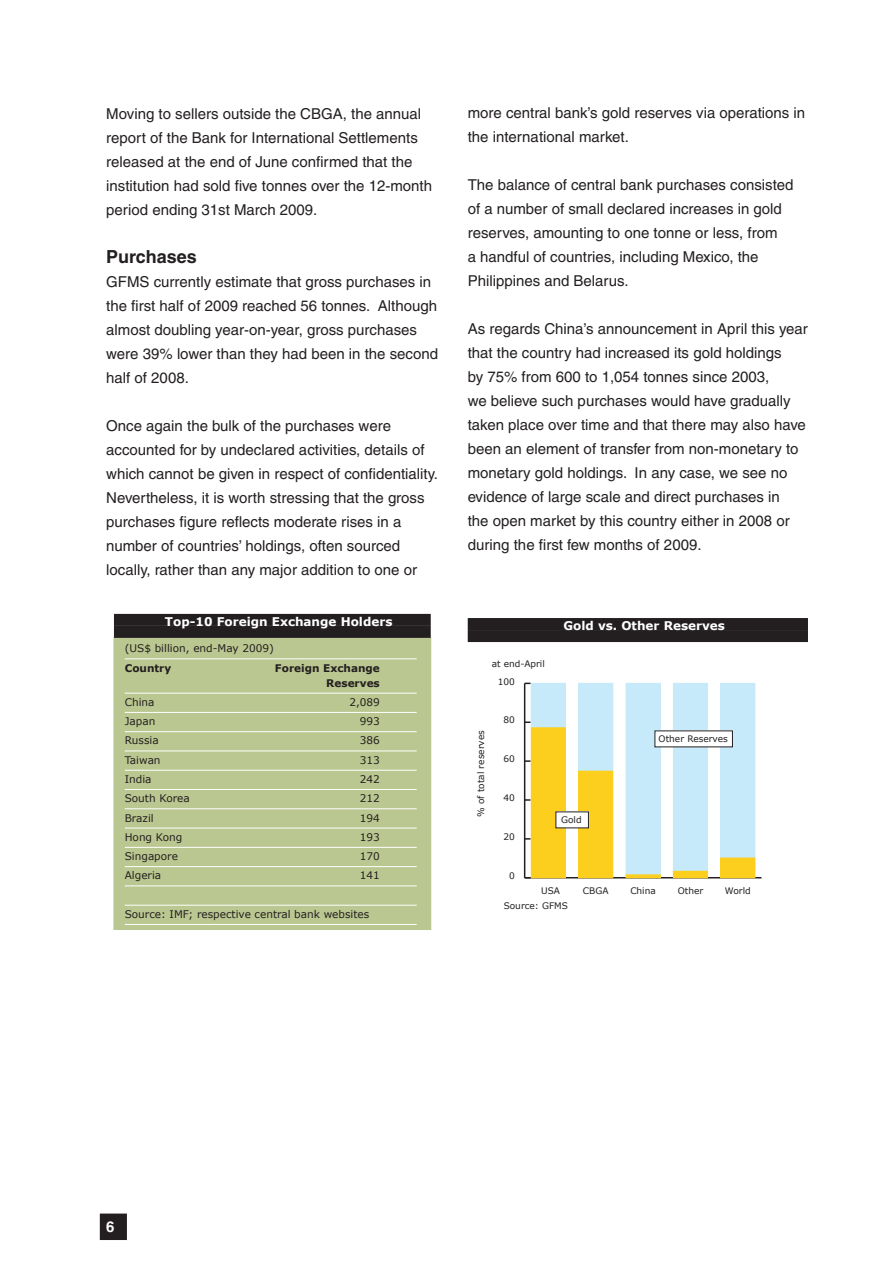
<style>
.page{position:relative;width:893px;height:1263px;background:#fff}
.page>*{position:absolute;margin:0;border:0;box-sizing:border-box;transform-origin:0 0}
.t1{font:700 18px "Helvetica LT";color:#231f20}
.t2{font:15px/24px "Helvetica LT";color:#231f20}
.t3{font:700 15px "Helvetica LT";color:#fff}
.t4{font:700 12px "Verdana";color:#fff}
.t5{font:10.5px "Verdana";color:#231f20}
.t6{font:700 10.5px/15px "Verdana";color:#231f20;text-align:right}
.t7{font:9px "Verdana";color:#231f20}
</style>
<div class="page">
<div style="left:101px;top:1214px;width:25px;height:25px;background:#231f20"></div>
<div style="left:100px;top:1213px;width:27px;height:27px;border:2px solid #231f20"></div>
<div style="left:114px;top:638px;width:317px;height:291px;background:#bbc790"></div>
<div style="left:468px;top:618px;width:340px;height:12px;background:#231f20"></div>
<div style="left:468px;top:630px;width:340px;height:12px;background:#231f20"></div>
<div style="left:114px;top:614px;width:317px;height:12px;background:#231f20"></div>
<div style="left:114px;top:626px;width:317px;height:12px;background:#231f20"></div>
<hr style="left:125px;top:659px;width:292px;height:1px;background:#fff">
<hr style="left:125px;top:693px;width:292px;height:1px;background:#fff">
<hr style="left:125px;top:712px;width:292px;height:1px;background:#fff">
<hr style="left:125px;top:731px;width:292px;height:1px;background:#fff">
<hr style="left:125px;top:751px;width:292px;height:1px;background:#fff">
<hr style="left:125px;top:770px;width:292px;height:1px;background:#fff">
<hr style="left:125px;top:789px;width:292px;height:1px;background:#fff">
<hr style="left:125px;top:808px;width:292px;height:1px;background:#fff">
<hr style="left:125px;top:828px;width:292px;height:1px;background:#fff">
<hr style="left:125px;top:847px;width:292px;height:1px;background:#fff">
<hr style="left:125px;top:866px;width:292px;height:1px;background:#fff">
<hr style="left:125px;top:886px;width:292px;height:1px;background:#fff">
<hr style="left:125px;top:905px;width:292px;height:1px;background:#fff">
<hr style="left:125px;top:924px;width:292px;height:1px;background:#fff">
<hr style="left:525px;top:877px;width:236px;height:1px;background:#231f20">
<hr style="left:524px;top:683px;width:1px;height:195px;background:#231f20">
<svg style="left:525px;top:838px;width:6px;height:2px"></svg>
<svg style="left:525px;top:799px;width:6px;height:2px"></svg>
<svg style="left:525px;top:760px;width:6px;height:2px"></svg>
<svg style="left:525px;top:721px;width:6px;height:2px"></svg>
<div style="left:531px;top:683px;width:34px;height:45px;background:#c6eafa"></div>
<div style="left:531px;top:683px;width:35px;height:45px;border:1px solid #c6eafa"></div>
<div style="left:579px;top:683px;width:34px;height:88px;background:#c6eafa"></div>
<div style="left:578px;top:683px;width:35px;height:88px;border:1px solid #c6eafa"></div>
<div style="left:626px;top:683px;width:34px;height:192px;background:#c6eafa"></div>
<div style="left:673px;top:683px;width:34px;height:188px;background:#c6eafa"></div>
<div style="left:673px;top:683px;width:35px;height:189px;border:1px solid #c6eafa"></div>
<div style="left:721px;top:683px;width:34px;height:175px;background:#c6eafa"></div>
<div style="left:720px;top:683px;width:35px;height:175px;border:1px solid #c6eafa"></div>
<div style="left:531px;top:728px;width:34px;height:150px;background:#fccf1e"></div>
<div style="left:531px;top:727px;width:35px;height:151px;border:1px solid #fccf1e"></div>
<div style="left:579px;top:771px;width:34px;height:107px;background:#fccf1e"></div>
<div style="left:578px;top:771px;width:35px;height:107px;border:1px solid #fccf1e"></div>
<div style="left:626px;top:874px;width:34px;height:4px;border:1px solid #fccf1e"></div>
<div style="left:673px;top:871px;width:34px;height:7px;background:#fccf1e"></div>
<div style="left:721px;top:858px;width:34px;height:20px;background:#fccf1e"></div>
<div style="left:655px;top:731px;width:77px;height:16px;background:#fff"></div>
<div style="left:556px;top:812px;width:32px;height:16px;background:#fff"></div>
<p class="t2" style="left:106px;top:101px;width:327px">Moving to sellers outside the CBGA, the annual report of the Bank for International Settlements released at the end of June confirmed that the institution had sold five tonnes over the 12-month period ending 31st March 2009.</p>
<p class="t1" style="left:106px;top:245px;width:92px">Purchases</p>
<p class="t2" style="left:106px;top:269px;width:333px">GFMS currently estimate that gross purchases in the first half of 2009 reached 56 tonnes. Although almost doubling year-on-year, gross purchases were 39% lower than they had been in the second half of 2008.</p>
<p class="t2" style="left:106px;top:413px;width:333px">Once again the bulk of the purchases were accounted for by undeclared activities, details of which cannot be given in respect of confidentiality.<br>Nevertheless, it is worth stressing that the gross purchases figure reflects moderate rises in a number of countries’ holdings, often sourced locally, rather than any major addition to one or</p>
<p class="t4" style="left:165px;top:614px;width:229px">Top-10 Foreign Exchange Holders</p>
<p class="t5" style="left:125px;top:642px;width:151px">(US$ billion, end-May 2009)</p>
<p class="t6" style="left:125px;top:660px;width:48px">Country</p>
<p class="t6" style="left:275px;top:660px;width:106px">Foreign Exchange<br>Reserves</p>
<p class="t5" style="left:125px;top:695px;width:31px">China</p>
<p class="t5" style="left:349px;top:695px;width:32px">2,089</p>
<p class="t5" style="left:125px;top:715px;width:32px">Japan</p>
<p class="t5" style="left:360px;top:715px;width:22px">993</p>
<p class="t5" style="left:125px;top:734px;width:35px">Russia</p>
<p class="t5" style="left:360px;top:734px;width:22px">386</p>
<p class="t5" style="left:125px;top:753px;width:37px">Taiwan</p>
<p class="t5" style="left:360px;top:753px;width:22px">313</p>
<p class="t5" style="left:125px;top:772px;width:28px">India</p>
<p class="t5" style="left:360px;top:772px;width:22px">242</p>
<p class="t5" style="left:125px;top:792px;width:67px">South Korea</p>
<p class="t5" style="left:360px;top:792px;width:22px">212</p>
<p class="t5" style="left:125px;top:811px;width:31px">Brazil</p>
<p class="t5" style="left:360px;top:811px;width:22px">194</p>
<p class="t5" style="left:125px;top:830px;width:59px">Hong Kong</p>
<p class="t5" style="left:360px;top:830px;width:22px">193</p>
<p class="t5" style="left:125px;top:849px;width:55px">Singapore</p>
<p class="t5" style="left:360px;top:849px;width:22px">170</p>
<p class="t5" style="left:125px;top:869px;width:38px">Algeria</p>
<p class="t5" style="left:360px;top:869px;width:22px">141</p>
<p class="t5" style="left:125px;top:907px;width:246px">Source: IMF; respective central bank websites</p>
<p class="t2" style="left:468px;top:101px;width:339px">more central bank’s gold reserves via operations in the international market.</p>
<p class="t2" style="left:468px;top:173px;width:327px">The balance of central bank purchases consisted of a number of small declared increases in gold reserves, amounting to one tonne or less, from<br>a handful of countries, including Mexico, the Philippines and Belarus.</p>
<p class="t2" style="left:468px;top:317px;width:342px">As regards China’s announcement in April this year that the country had increased its gold holdings<br>by 75% from 600 to 1,054 tonnes since 2003,<br>we believe such purchases would have gradually taken place over time and that there may also have been an element of transfer from non-monetary to monetary gold holdings. In any case, we see no evidence of large scale and direct purchases in<br>the open market by this country either in 2008 or during the first few months of 2009.</p>
<p class="t7" style="left:492px;top:658px;width:55px">at end-April</p>
<p class="t7" style="left:498px;top:675px;width:19px">100</p>
<p class="t7" style="left:503px;top:714px;width:13px">80</p>
<p class="t4" style="left:563px;top:618px;width:163px">Gold vs. Other Reserves</p>
<p class="t7" style="left:475px;top:817px;width:88px;rotate:-90deg">% of total reserves</p>
<p class="t7" style="left:659px;top:733px;width:71px">Other Reserves</p>
<p class="t7" style="left:561px;top:814px;width:22px">Gold</p>
<p class="t7" style="left:503px;top:753px;width:13px">60</p>
<p class="t7" style="left:503px;top:792px;width:13px">40</p>
<p class="t7" style="left:503px;top:831px;width:13px">20</p>
<p class="t7" style="left:509px;top:870px;width:7px">0</p>
<p class="t7" style="left:541px;top:884px;width:20px">USA</p>
<p class="t7" style="left:583px;top:884px;width:27px">CBGA</p>
<p class="t7" style="left:630px;top:884px;width:27px">China</p>
<p class="t7" style="left:678px;top:884px;width:27px">Other</p>
<p class="t7" style="left:725px;top:884px;width:27px">World</p>
<p class="t7" style="left:504px;top:900px;width:66px">Source: GFMS</p>
<p class="t3" style="left:106px;top:1217px;width:10px">6</p>
</div>
